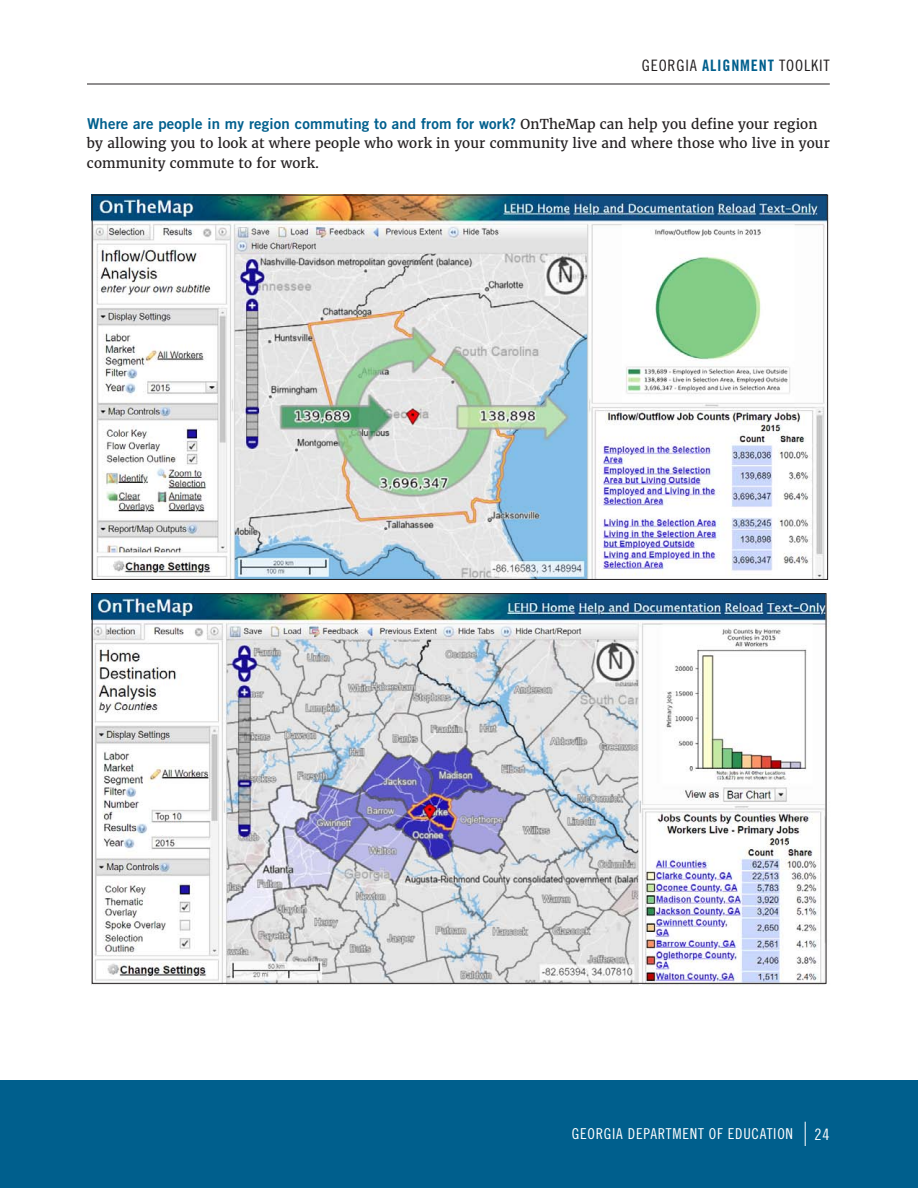
<style>
.page{position:relative;width:918px;height:1188px;background:#fff}
.page>*{position:absolute;margin:0;border:0;box-sizing:border-box;transform-origin:0 0}
.t1{font:15.75px "Trade Gothic LT Std Cn 18";letter-spacing:.05em;color:#231f20}
.t2{font:15.75px "Trade Gothic LT Std Cn 18";color:#fff}
.BodyText{font:15px "Trade Gothic LT Std Bd 2";letter-spacing:.01em;color:#005f8d}
.t3{font:15px "Trade Gothic LT Std Cn 18";letter-spacing:.05em;color:#fff}
.BodyText-2{font:13.5px/19.5px "Merriweather";letter-spacing:.01em;color:#231f20}
.s1{font-family:"Trade Gothic LT Std Bd Cn 20";color:#005f8d}
.s2{font-family:"Merriweather";font-size:13.5px;color:#231f20}
</style>
<div class="page">
<div style="left:0;top:1080px;width:918px;height:108px;background:#005f8d"></div>
<hr style="left:87px;top:84px;width:743px;height:1px;background:#231f20">
<img style="left:94px;top:195px;width:735px;height:385px">
<img style="left:92px;top:593px;width:738px;height:392px">
<svg style="left:805px;top:1122px;width:1px;height:24px"></svg>
<p class="t1" style="left:642px;top:56px;width:189px">GEORGIA <span class="s1">ALIGNMENT</span> TOOLKIT</p>
<p class="BodyText" style="left:87px;top:114px;width:732px">Where are people in my region commuting to and from for work? <span class="s2">OnTheMap can help you define your region</span></p>
<p class="BodyText-2" style="left:87px;top:133px;width:744px">by allowing you to look at where people who work in your community live and where those who live in your community commute to for work.</p>
<p class="t3" style="left:572px;top:1125px;width:223px">GEORGIA DEPARTMENT OF EDUCATION</p>
<p class="t2" style="left:815px;top:1125px;width:17px">24</p>
</div>
